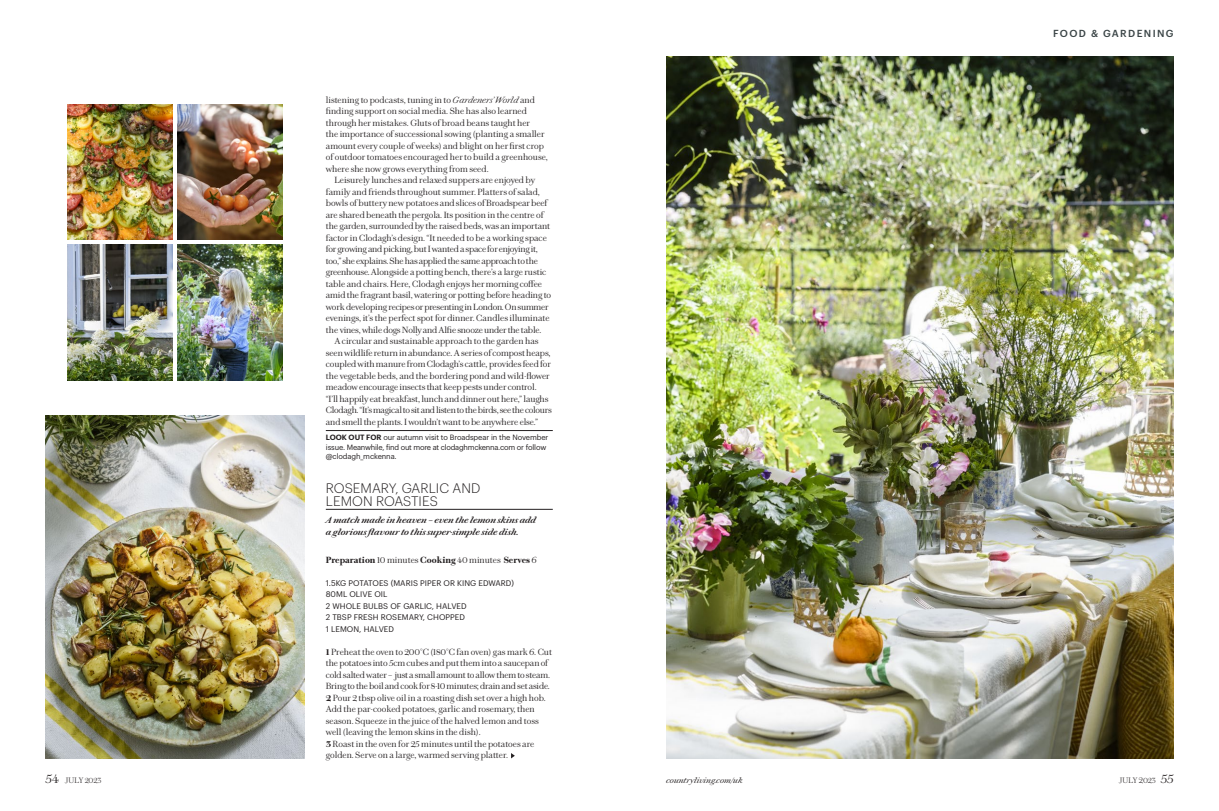
<style>
.page{position:relative;width:1219px;height:811px;background:#fff}
.page>*{position:absolute;margin:0;border:0;box-sizing:border-box;transform-origin:0 0}
._01_Recipe_Head{font:300 13.5px/13px "Graphik";letter-spacing:.005em;color:#231f20}
.t1{font:500 10px "Graphik";letter-spacing:.135em;color:#3a4446}
.Bodycopy{font:300 9px/11.5px "Chiswick Text";letter-spacing:-.01em;color:#231f20}
.bodycopy{font:300 9px/11.5px "Chiswick Text";color:#231f20}
.bodycopy-2{font:300 9px/11.5px "Chiswick Text";letter-spacing:-.02em;color:#231f20}
._03_Recipe_intro{font:italic 600 9px/11.5px "Chiswick Text";color:#231f20}
.bodycopy-3{font:700 9px "Chiswick Text";color:#231f20}
.bodycopy-4{font:8px "Graphik";letter-spacing:.005em;color:#231f20}
.t2{font:italic 8px "Chiswick Text";color:#231f20}
.Page_numbers{font:200 8px "Chiswick Text";letter-spacing:.005em;color:#231f20}
.endnote{font:7.5px/9.5px "Graphik";letter-spacing:-.015em;color:#231f20}
.s1{font-weight:300;font-size:12px}
.s2{font-style:italic}
.s3{font-weight:600}
.s4{font-weight:300}
.s5{font-weight:700}
</style>
<div class="page">
<img style="left:666px;top:57px;width:508px;height:701px">
<img style="left:45px;top:415px;width:260px;height:343px">
<hr style="left:326px;top:430px;width:227px;height:1px;background:#231f20">
<hr style="left:326px;top:509px;width:227px;height:1px;background:#231f20">
<svg style="left:511px;top:753px;width:4px;height:5px"></svg>
<img style="left:177px;top:104px;width:106px;height:136px">
<img style="left:67px;top:104px;width:106px;height:136px">
<img style="left:67px;top:244px;width:106px;height:136px">
<img style="left:177px;top:244px;width:106px;height:136px">
<p class="Page_numbers" style="left:45px;top:776px;width:57px"><span class="s1">54</span> JULY 2023</p>
<p class="Bodycopy" style="left:326px;top:94px;width:224px">listening to podcasts, tuning in to <span class="s2">Gardeners’ World</span> and finding support on social media. She has also learned through her mistakes. Gluts of broad beans taught her<br>the importance of successional sowing (planting a smaller amount every couple of weeks) and blight on her first crop of outdoor tomatoes encouraged her to build a greenhouse, where she now grows everything from seed.</p>
<p class="Bodycopy" style="left:326px;top:175px;width:227px;text-indent:9px">Leisurely lunches and relaxed suppers are enjoyed by family and friends throughout summer. Platters of salad, bowls of buttery new potatoes and slices of Broadspear beef are shared beneath the pergola. Its position in the centre of the garden, surrounded by the raised beds, was an important factor in Clodagh’s design. “It needed to be a working space for growing and picking, but I wanted a space for enjoying it, too,” she explains. She has applied the same approach to the greenhouse. Alongside a potting bench, there’s a large rustic table and chairs. Here, Clodagh enjoys her morning coffee amid the fragrant basil, watering or potting before heading to work developing recipes or presenting in London. On summer evenings, it’s the perfect spot for dinner. Candles illuminate the vines, while dogs Nolly and Alfie snooze under the table.</p>
<p class="Bodycopy" style="left:326px;top:336px;width:227px;text-indent:9px">A circular and sustainable approach to the garden has seen wildlife return in abundance. A series of compost heaps, coupled with manure from Clodagh’s cattle, provides feed for the vegetable beds, and the bordering pond and wild-flower meadow encourage insects that keep pests under control.<br>“I’ll happily eat breakfast, lunch and dinner out here,” laughs Clodagh. “It’s magical to sit and listen to the birds, see the colours and smell the plants. I wouldn’t want to be anywhere else.”</p>
<p class="endnote" style="left:326px;top:432px;width:224px"><span class="s3">LOOK OUT FOR</span> our autumn visit to Broadspear in the November issue. Meanwhile, find out more at clodaghmckenna.com or follow @clodagh_mckenna.</p>
<p class="_01_Recipe_Head" style="left:326px;top:480px;width:156px">ROSEMARY, GARLIC AND<br>LEMON ROASTIES</p>
<p class="_03_Recipe_intro" style="left:326px;top:514px;width:212px">A match made in heaven – even the lemon skins add a glorious flavour to this super-simple side dish.</p>
<p class="bodycopy-3" style="left:326px;top:554px;width:212px">Preparation <span class="s4">10 minutes</span> Cooking <span class="s4">40 minutes</span> Serves <span class="s4">6</span></p>
<p class="bodycopy-4" style="left:326px;top:577px;width:190px">1.5KG POTATOES (MARIS PIPER OR KING EDWARD)</p>
<p class="bodycopy-4" style="left:326px;top:588px;width:63px">80ML OLIVE OIL</p>
<p class="bodycopy-4" style="left:326px;top:600px;width:142px">2 WHOLE BULBS OF GARLIC, HALVED</p>
<p class="bodycopy-4" style="left:326px;top:611px;width:141px">2 TBSP FRESH ROSEMARY, CHOPPED</p>
<p class="bodycopy-4" style="left:326px;top:623px;width:70px">1 LEMON, HALVED</p>
<p class="bodycopy-2" style="left:326px;top:646px;width:228px"><span class="s5">1</span> Preheat the oven to 200°C (180°C fan oven) gas mark 6. Cut the potatoes into 5cm cubes and put them into a saucepan of cold salted water – just a small amount to allow them to steam.<br>Bring to the boil and cook for 8-10 minutes; drain and set aside.</p>
<p class="bodycopy" style="left:326px;top:692px;width:221px"><span class="s5">2</span> Pour 2 tbsp olive oil in a roasting dish set over a high hob.<br>Add the par-cooked potatoes, garlic and rosemary, then season. Squeeze in the juice of the halved lemon and toss well (leaving the lemon skins in the dish).</p>
<p class="bodycopy" style="left:326px;top:738px;width:210px"><span class="s5">3</span> Roast in the oven for 25 minutes until the potatoes are golden. Serve on a large, warmed serving platter.</p>
<p class="t1" style="left:1053px;top:25px;width:122px">FOOD &amp; GARDENING</p>
<p class="t2" style="left:666px;top:776px;width:78px">countryliving.com/uk</p>
<p class="Page_numbers" style="left:1119px;top:776px;width:56px">JULY 2023 <span class="s1">55</span></p>
</div>
